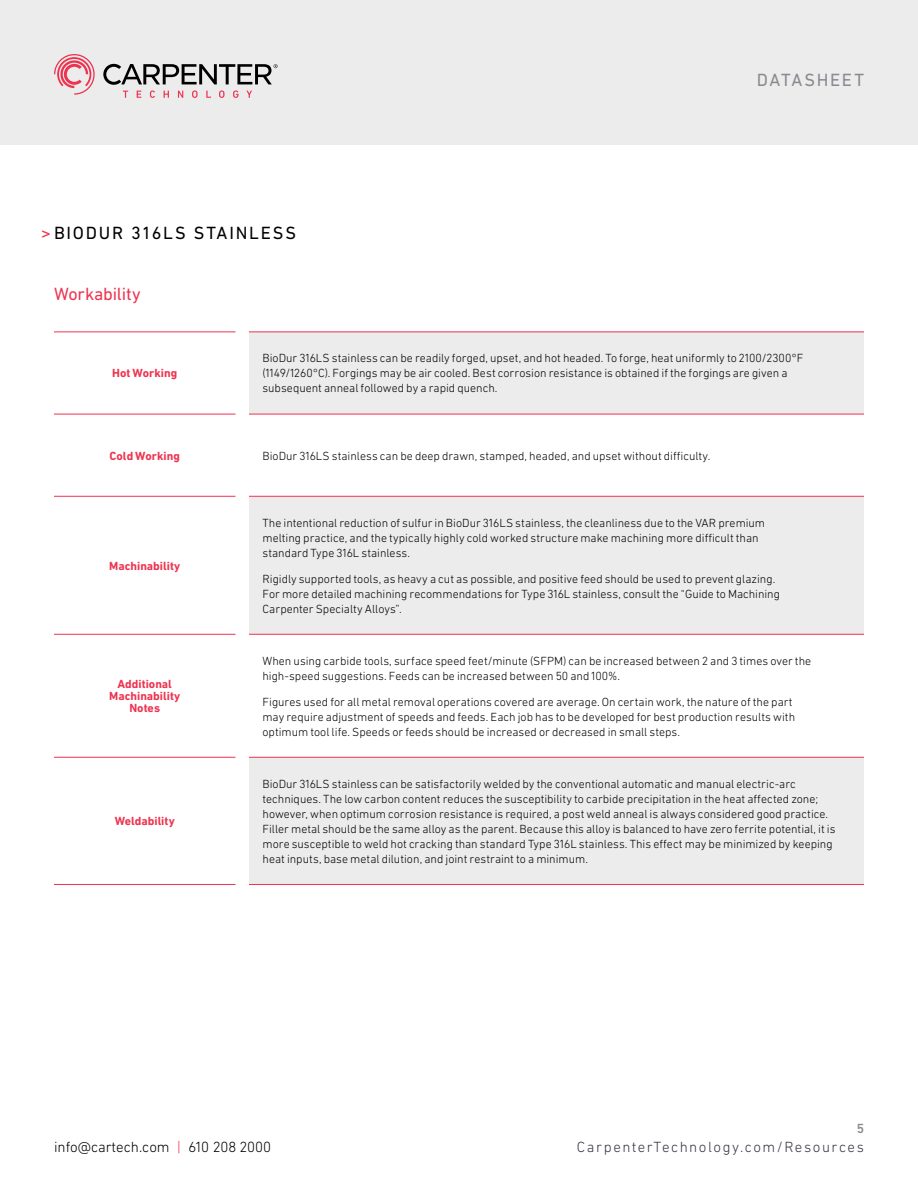
<style>
.page{position:relative;width:918px;height:1188px;background:#fff}
.page>*{position:absolute;margin:0;border:0;box-sizing:border-box;transform-origin:0 0}
.t1{font:18px "DIN Next LT Pro";letter-spacing:.095em;color:#000}
.t2{font:18px "DIN Next LT Pro";letter-spacing:-.005em;color:#ee3350}
.t3{font:18px "DIN Next LT Pro";letter-spacing:.09em;color:#878a8f}
.t4{font:300 15px "DIN Next LT Pro";letter-spacing:.1em;color:#343741}
.t5{font:300 15px "DIN Next LT Pro";color:#000}
.t6{font:500 13.5px "DIN Next LT Pro";color:#878a8f}
.t7{font:300 12px/15px "DIN Next LT Pro";color:#000}
.t8{font:700 12px/12px "DIN Next LT Pro";color:#ee3350;text-align:center}
.s1{color:#ee3350}
</style>
<div class="page">
<div style="left:0;top:0;width:918px;height:145px;background:#ececec"></div>
<svg style="left:54px;top:54px;width:41px;height:41px"></svg>
<svg style="left:103px;top:64px;width:175px;height:34px"></svg>
<svg style="left:249px;top:333px;width:615px;height:551px;fill:#ececec"></svg>
<hr style="left:54px;top:332px;width:182px;height:1px;background:#ee3350">
<hr style="left:249px;top:332px;width:615px;height:1px;background:#ee3350">
<hr style="left:54px;top:414px;width:182px;height:1px;background:#ee3350">
<hr style="left:249px;top:414px;width:615px;height:1px;background:#ee3350">
<hr style="left:54px;top:496px;width:182px;height:1px;background:#ee3350">
<hr style="left:54px;top:634px;width:182px;height:1px;background:#ee3350">
<hr style="left:54px;top:757px;width:182px;height:1px;background:#ee3350">
<hr style="left:54px;top:884px;width:182px;height:1px;background:#ee3350">
<hr style="left:249px;top:496px;width:615px;height:1px;background:#ee3350">
<hr style="left:249px;top:884px;width:615px;height:1px;background:#ee3350">
<hr style="left:249px;top:634px;width:615px;height:1px;background:#ee3350">
<hr style="left:249px;top:757px;width:615px;height:1px;background:#ee3350">
<h1 class="t1" style="left:41px;top:222px;width:256px"><span class="s1">&gt;</span>BIODUR 316LS STAINLESS</h1>
<h1 class="t2" style="left:54px;top:283px;width:88px">Workability</h1>
<h1 class="t3" style="left:757px;top:69px;width:109px">DATASHEET</h1>
<p class="t8" style="left:112px;top:367px;width:66px">Hot Working</p>
<p class="t7" style="left:262px;top:351px;width:542px">BioDur 316LS stainless can be readily forged, upset, and hot headed. To forge, heat uniformly to 2100/2300°F (1149/1260°C). Forgings may be air cooled. Best corrosion resistance is obtained if the forgings are given a subsequent anneal followed by a rapid quench.</p>
<p class="t8" style="left:110px;top:450px;width:72px">Cold Working</p>
<p class="t7" style="left:262px;top:448px;width:449px">BioDur 316LS stainless can be deep drawn, stamped, headed, and upset without difficulty.</p>
<p class="t8" style="left:109px;top:560px;width:73px">Machinability</p>
<p class="t8" style="left:109px;top:678px;width:73px">Additional<br>Machinability<br>Notes</p>
<p class="t8" style="left:115px;top:815px;width:62px">Weldability</p>
<p class="t7" style="left:262px;top:515px;width:504px">The intentional reduction of sulfur in BioDur 316LS stainless, the cleanliness due to the VAR premium melting practice, and the typically highly cold worked structure make machining more difficult than standard Type 316L stainless.</p>
<p class="t7" style="left:262px;top:571px;width:519px">Rigidly supported tools, as heavy a cut as possible, and positive feed should be used to prevent glazing.<br>For more detailed machining recommendations for Type 316L stainless, consult the “Guide to Machining<br>Carpenter Specialty Alloys”.</p>
<p class="t7" style="left:262px;top:653px;width:550px">When using carbide tools, surface speed feet/minute (SFPM) can be increased between 2 and 3 times over the high-speed suggestions. Feeds can be increased between 50 and 100%.</p>
<p class="t7" style="left:262px;top:694px;width:534px">Figures used for all metal removal operations covered are average. On certain work, the nature of the part may require adjustment of speeds and feeds. Each job has to be developed for best production results with optimum tool life. Speeds or feeds should be increased or decreased in small steps.</p>
<p class="t7" style="left:262px;top:776px;width:575px">BioDur 316LS stainless can be satisfactorily welded by the conventional automatic and manual electric-arc techniques. The low carbon content reduces the susceptibility to carbide precipitation in the heat affected zone; however, when optimum corrosion resistance is required, a post weld anneal is always considered good practice.<br>Filler metal should be the same alloy as the parent. Because this alloy is balanced to have zero ferrite potential, it is more susceptible to weld hot cracking than standard Type 316L stainless. This effect may be minimized by keeping heat inputs, base metal dilution, and joint restraint to a minimum.</p>
<p class="t6" style="left:857px;top:1121px;width:9px">5</p>
<p class="t5" style="left:54px;top:1138px;width:219px">info@cartech.com <span class="s1">|</span> 610 208 2000</p>
<p class="t4" style="left:577px;top:1138px;width:289px">CarpenterTechnology.com/Resources</p>
</div>
